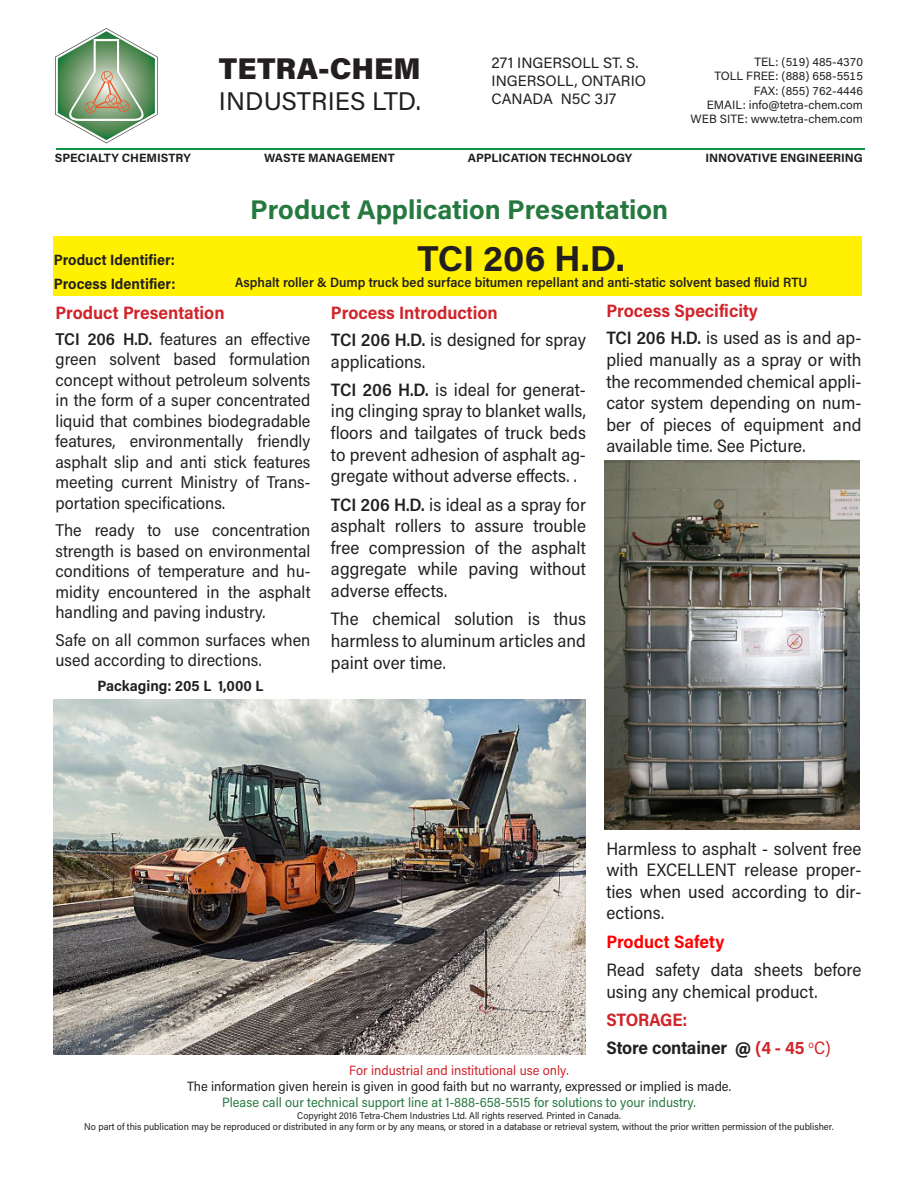
<style>
.page{position:relative;width:918px;height:1188px;background:#fff}
.page>*{position:absolute;margin:0;border:0;box-sizing:border-box;transform-origin:0 0}
.PA_-_Product_Identifier{font:700 36px "Acumin Pro";letter-spacing:-.005em;color:#231f20}
.t1{font:900 30px "Acumin Pro";color:#231f20}
.t2{font:700 27px "Acumin Pro";color:#26793e}
.t3{font:25.5px "Acumin Pro";letter-spacing:.005em;color:#231f20}
.PA_-_Body_text{font:18px/21.6px "Acumin Pro Semi Cond";color:#231f20;text-align:justify}
.PA_-_Heading_1{font:700 18px "Acumin Pro Semi Cond";color:#d1232a}
.PA_-_Body_text-2{font:700 18px "Acumin Pro Semi Cond";letter-spacing:-.01em;color:#231f20}
.PA_-_Body_text-3{font:700 18px "Acumin Pro Semi Cond";color:#f00}
.PA_-_Body_text-4{font:700 18px "Acumin Pro Semi Cond";letter-spacing:-.015em;color:#d1232a}
.PA_-_Body_text-5{font:17.1px/20.5px "Acumin Pro Semi Cond";color:#231f20;text-align:justify}
.t4{font:15px "Acumin Pro";color:#231f20}
.PA_-_Heading_2{font:700 15px "Acumin Pro Semi Cond";color:#231f20}
.PA_-_Product_Identifier-2{font:700 15px "Acumin Pro Semi Cond";color:#231f20}
.SDS_-_Process_Identifier{font:600 13.5px "Acumin Pro Semi Cond";color:#231f20}
.t5{font:13.5px "Acumin Pro Semi Cond";color:#231f20}
.t6{font:13.5px "Acumin Pro Semi Cond";color:#26793e}
.t7{font:13.5px "Acumin Pro Semi Cond";color:#d1232a}
.t8{font:12px "Acumin Pro";color:#231f20}
.t9{font:700 12px "Acumin Pro";color:#231f20}
.t10{font:9.75px "Acumin Pro Semi Cond";color:#231f20}
.s1{font-weight:600}
.s2{color:#d1232a}
.s3{font-weight:400;color:#d1232a}
</style>
<div class="page">
<hr style="left:56px;top:148px;width:809px;height:2px;background:#0d9344">
<svg style="left:55px;top:28px;width:103px;height:115px"></svg>
<div style="left:53px;top:236px;width:809px;height:60px;background:#fff101"></div>
<img style="left:53px;top:700px;width:533px;height:355px">
<img style="left:605px;top:461px;width:254px;height:368px">
<p class="t1" style="left:219px;top:47px;width:203px">TETRA-CHEM</p>
<p class="t3" style="left:219px;top:83px;width:204px">INDUSTRIES LTD.</p>
<p class="t4" style="left:491px;top:52px;width:149px">271 INGERSOLL ST. S.</p>
<p class="t4" style="left:491px;top:70px;width:156px">INGERSOLL, ONTARIO</p>
<p class="t4" style="left:491px;top:88px;width:126px">CANADA N5C 3J7</p>
<p class="t8" style="left:754px;top:53px;width:110px">TEL: (519) 485-4370</p>
<p class="t8" style="left:714px;top:68px;width:150px">TOLL FREE: (888) 658-5515</p>
<p class="t8" style="left:754px;top:82px;width:111px">FAX: (855) 762-4446</p>
<p class="t8" style="left:707px;top:96px;width:158px">EMAIL: info@tetra-chem.com</p>
<p class="t8" style="left:691px;top:111px;width:174px">WEB SITE: www.tetra-chem.com</p>
<p class="t9" style="left:55px;top:150px;width:137px">SPECIALTY CHEMISTRY</p>
<p class="t9" style="left:264px;top:150px;width:132px">WASTE MANAGEMENT</p>
<p class="t9" style="left:468px;top:150px;width:166px">APPLICATION TECHNOLOGY</p>
<p class="t9" style="left:705px;top:150px;width:159px">INNOVATIVE ENGINEERING</p>
<p class="PA_-_Product_Identifier-2" style="left:54px;top:250px;width:123px">Product Identifier:</p>
<p class="PA_-_Heading_2" style="left:54px;top:273px;width:123px">Process Identifier:</p>
<p class="t2" style="left:250px;top:190px;width:420px">Product Application Presentation</p>
<p class="PA_-_Product_Identifier" style="left:418px;top:233px;width:209px">TCI 206 H.D.</p>
<p class="SDS_-_Process_Identifier" style="left:235px;top:273px;width:574px">Asphalt roller &amp; Dump truck bed surface bitumen repellant and anti-static solvent based fluid RTU</p>
<p class="PA_-_Heading_1" style="left:56px;top:300px;width:171px">Product Presentation</p>
<p class="PA_-_Body_text-5" style="left:56px;top:328px;width:257px"><span class="s1">TCI 206 H.D.</span> features an effective green solvent based formulation concept without petroleum solvents in the form of a super concentrated liquid that combines biodegradable features, environmentally friendly asphalt slip and anti stick features meeting current Ministry of Trans&shy;portation specifications.</p>
<p class="PA_-_Body_text-5" style="left:56px;top:519px;width:257px">The ready to use concentration strength is based on environmental conditions of temperature and hu&shy;midity encountered in the asphalt handling and paving industry.</p>
<p class="PA_-_Body_text-5" style="left:56px;top:629px;width:257px">Safe on all common surfaces when used according to directions.</p>
<p class="PA_-_Heading_2" style="left:97px;top:675px;width:168px">Packaging: 205 L 1,000 L</p>
<p class="PA_-_Heading_1" style="left:331px;top:300px;width:168px">Process Introduction</p>
<p class="PA_-_Body_text" style="left:331px;top:328px;width:256px"><span class="s1">TCI 206 H.D.</span> is designed for spray applications.</p>
<p class="PA_-_Body_text" style="left:331px;top:378px;width:257px"><span class="s1">TCI 206 H.D.</span> is ideal for generat&shy;ing clinging spray to blanket walls, floors and tailgates of truck beds to prevent adhesion of asphalt ag&shy;gregate without adverse effects. .</p>
<p class="PA_-_Body_text" style="left:331px;top:493px;width:257px"><span class="s1">TCI 206 H.D.</span> is ideal as a spray for asphalt rollers to assure trouble free compression of the asphalt aggregate while paving without adverse effects.</p>
<p class="PA_-_Body_text" style="left:331px;top:608px;width:257px">The chemical solution is thus harmless to aluminum articles and paint over time.</p>
<p class="PA_-_Heading_1" style="left:606px;top:298px;width:153px">Process Specificity</p>
<p class="PA_-_Body_text" style="left:606px;top:327px;width:257px"><span class="s1">TCI 206 H.D.</span> is used as is and ap&shy;plied manually as a spray or with the recommended chemical appli&shy;cator system depending on num&shy;ber of pieces of equipment and available time. See Picture.</p>
<p class="PA_-_Body_text" style="left:606px;top:837px;width:257px">Harmless to asphalt - solvent free with EXCELLENT release proper&shy;ties when used according to dir&shy;ections.</p>
<p class="PA_-_Body_text-3" style="left:606px;top:929px;width:119px">Product Safety</p>
<p class="PA_-_Body_text" style="left:606px;top:958px;width:257px">Read safety data sheets before using any chemical product.</p>
<p class="PA_-_Body_text-4" style="left:606px;top:1007px;width:82px">STORAGE:</p>
<p class="PA_-_Body_text-2" style="left:606px;top:1035px;width:226px">Store container @ <span class="s2">(4 - 45</span> <sup>o</sup><span class="s3">C)</span></p>
<p class="t7" style="left:349px;top:1061px;width:221px">For industrial and institutional use only.</p>
<p class="t5" style="left:187px;top:1077px;width:545px">The information given herein is given in good faith but no warranty, expressed or implied is made.</p>
<p class="t6" style="left:222px;top:1093px;width:475px">Please call our technical support line at 1-888-658-5515 for solutions to your industry.</p>
<p class="t10" style="left:297px;top:1109px;width:325px">Copyright 2016 Tetra-Chem Industries Ltd. All rights reserved. Printed in Canada.</p>
<p class="t10" style="left:84px;top:1120px;width:751px">No part of this publication may be reproduced or distributed in any form or by any means, or stored in a database or retrieval system, without the prior written permission of the publisher.</p>
</div>
